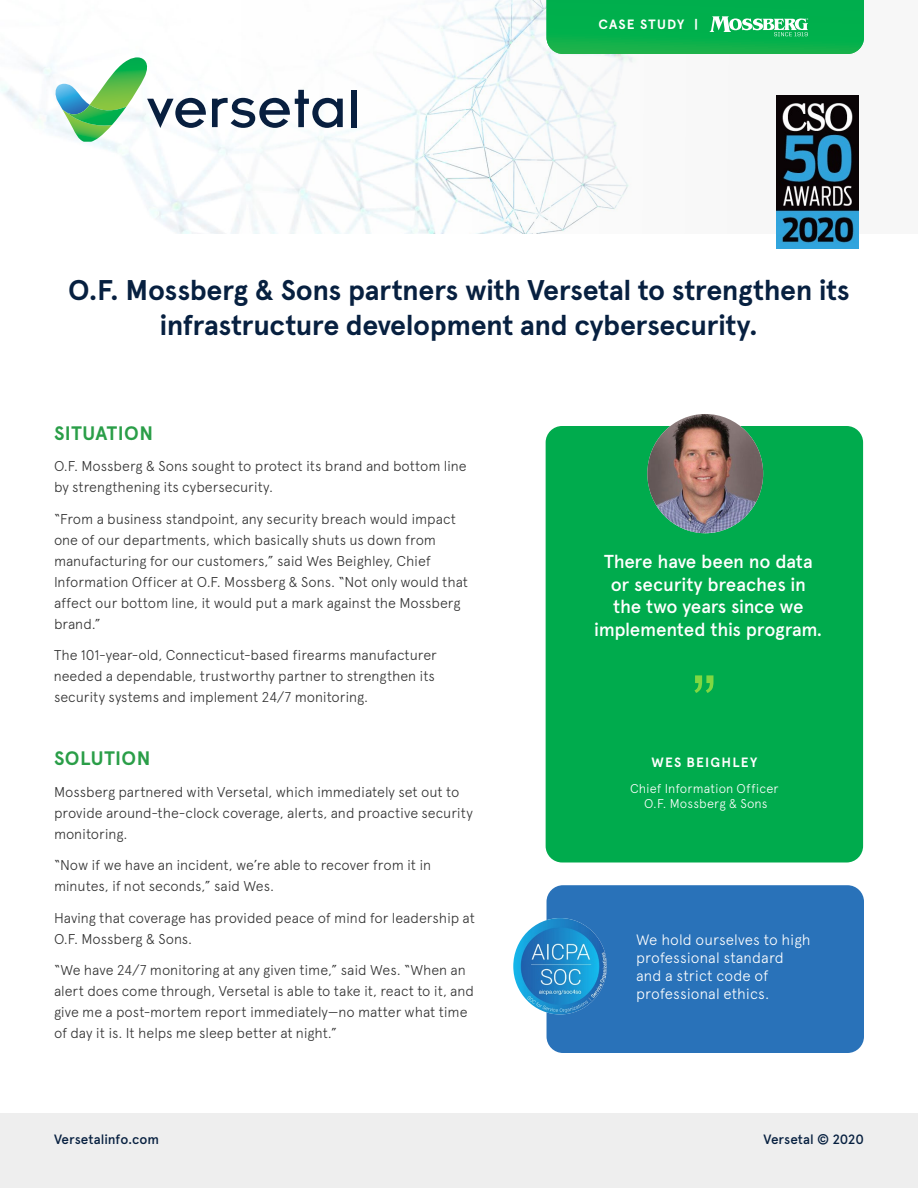
<style>
.page{position:relative;width:918px;height:1188px;background:#fff}
.page>*{position:absolute;margin:0;border:0;box-sizing:border-box;transform-origin:0 0}
.t1{font:75px "Arial";color:#80d742}
.t2{font:700 28.5px/34.2px "Apercu Pro";letter-spacing:-.015em;color:#072040;text-align:center}
.t3{font:700 19.5px "Apercu Pro";letter-spacing:.02em;color:#2a9e48}
.t4{font:500 18.75px/22.5px "Apercu Pro";letter-spacing:-.02em;color:#fff;text-align:center}
.t5{font:300 15px/18px "Apercu Pro";letter-spacing:.005em;color:#fff}
.t6{font:300 14.25px/21px "Apercu Pro";color:#333}
.t7{font:700 13.5px "Apercu Pro";letter-spacing:.09em;color:#fff}
.t8{font:500 13.5px "Apercu Pro";color:#072040}
.t9{font:300 12.75px/15.3px "Apercu Pro";letter-spacing:.015em;color:#fff;text-align:center}
</style>
<div class="page">
<div style="left:242px;top:0;width:676px;height:234px;background:#f7f7f7"></div>
<div style="left:0;top:1113px;width:918px;height:75px;background:#eee"></div>
<div style="left:546px;top:426px;width:317px;height:436px;background:#00ab4d;border-radius:16px"></div>
<svg style="left:547px;top:0;width:317px;height:54px;background:#11b354"></svg>
<div style="left:547px;top:885px;width:317px;height:168px;background:#2972b9;border-radius:16px"></div>
<img style="left:513px;top:918px;width:94px;height:96px">
<img style="left:776px;top:95px;width:82px;height:154px">
<svg style="left:54px;top:57px;width:152px;height:85px"></svg>
<div style="left:351px;top:90px;width:6px;height:37px;background:#081f3f"></div>
<svg style="left:212px;top:90px;width:131px;height:38px"></svg>
<img style="left:647px;top:414px;width:116px;height:119px">
<p class="t7" style="left:591px;top:14px;width:101px">CASE STUDY |</p>
<p class="t7" style="left:598px;top:14px;width:101px">CASE STUDY |</p>
<h2 class="t2" style="left:68px;top:273px;width:783px">O.F. Mossberg &amp; Sons partners with Versetal to strengthen its infrastructure development and cybersecurity.</h2>
<h3 class="t3" style="left:54px;top:418px;width:101px">SITUATION</h3>
<p class="t6" style="left:54px;top:455px;width:414px">O.F. Mossberg &amp; Sons sought to protect its brand and bottom line by strengthening its cybersecurity.</p>
<p class="t6" style="left:54px;top:507px;width:416px">“From a business standpoint, any security breach would impact one of our departments, which basically shuts us down from manufacturing for our customers,” said Wes Beighley, Chief Information Officer at O.F. Mossberg &amp; Sons. “Not only would that affect our bottom line, it would put a mark against the Mossberg brand.”</p>
<p class="t6" style="left:54px;top:644px;width:384px">The 101-year-old, Connecticut-based firearms manufacturer needed a dependable, trustworthy partner to strengthen its security systems and implement 24/7 monitoring.</p>
<h3 class="t3" style="left:54px;top:744px;width:98px">SOLUTION</h3>
<p class="t6" style="left:54px;top:780px;width:420px">Mossberg partnered with Versetal, which immediately set out to provide around-the-clock coverage, alerts, and proactive security monitoring.</p>
<p class="t6" style="left:54px;top:854px;width:379px">“Now if we have an incident, we’re able to recover from it in minutes, if not seconds,” said Wes.</p>
<p class="t6" style="left:54px;top:906px;width:423px">Having that coverage has provided peace of mind for leadership at<br>O.F. Mossberg &amp; Sons.</p>
<p class="t6" style="left:54px;top:959px;width:422px">“We have 24/7 monitoring at any given time,” said Wes. “When an alert does come through, Versetal is able to take it, react to it, and give me a post-mortem report immediately—no matter what time of day it is. It helps me sleep better at night.”</p>
<h3 class="t4" style="left:594px;top:550px;width:230px">There have been no data or security breaches in<br>the two years since we implemented this program.</h3>
<h1 class="t1" style="left:692px;top:654px;width:26px">”</h1>
<p class="t7" style="left:652px;top:752px;width:107px">WES BEIGHLEY</p>
<p class="t9" style="left:630px;top:779px;width:150px">Chief Information Officer<br>O.F. Mossberg &amp; Sons</p>
<p class="t5" style="left:636px;top:930px;width:176px">We hold ourselves to high professional standard and a strict code of professional ethics.</p>
<p class="t8" style="left:54px;top:1129px;width:107px">Versetalinfo.com</p>
<p class="t8" style="left:763px;top:1129px;width:102px">Versetal © 2020</p>
</div>
